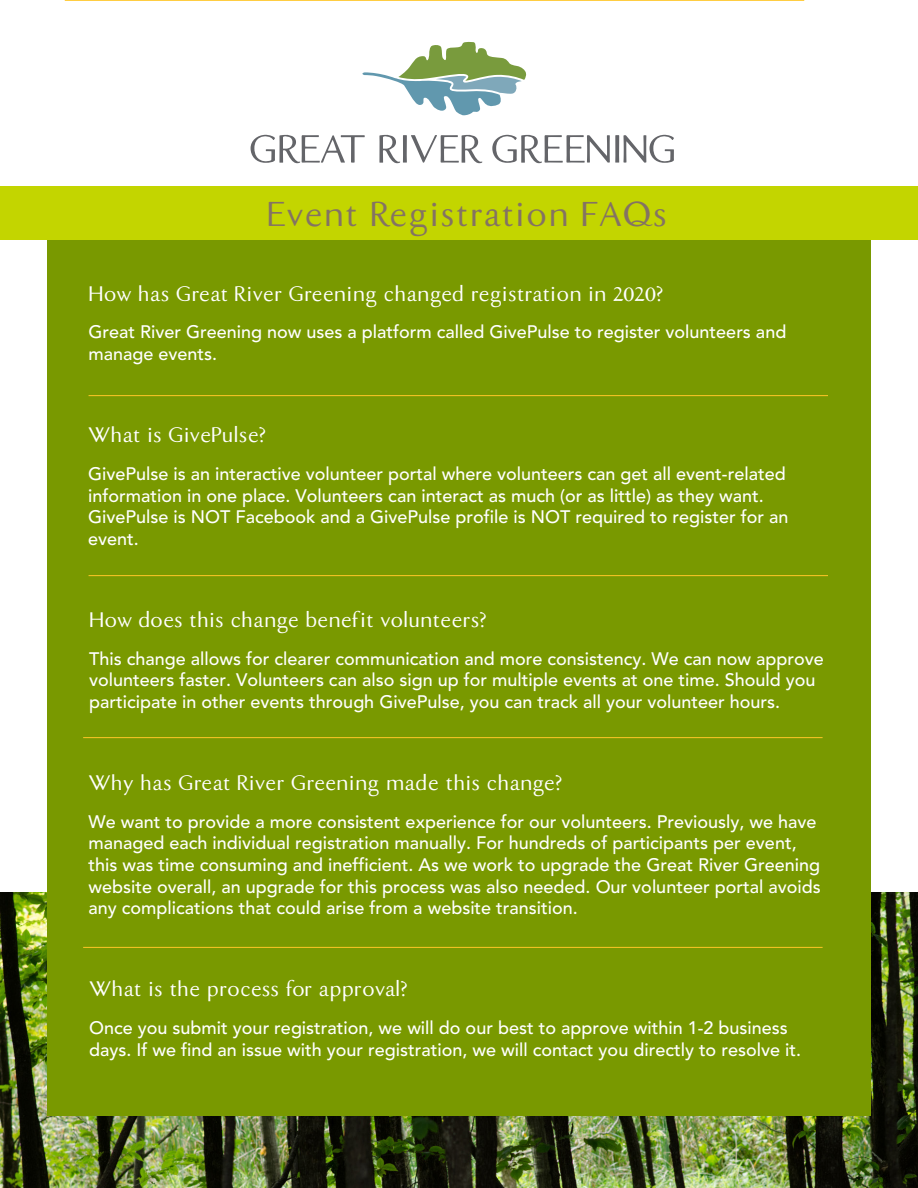
<style>
.page{position:relative;width:918px;height:1188px;background:#fff}
.page>*{position:absolute;margin:0;border:0;box-sizing:border-box;transform-origin:0 0}
.t1{font:34.5px "Dualis";letter-spacing:.03em;color:#847363}
.t2{font:21px "Dualis";color:#fff}
.t3{font:500 18px/21.6px "Avenir";color:#fff}
</style>
<div class="page">
<img style="left:0;top:892px;width:918px;height:296px">
<div style="left:47px;top:186px;width:824px;height:930px;background:#799900"></div>
<div style="left:0;top:186px;width:918px;height:54px;background:#c3d500"></div>
<hr style="left:89px;top:395px;width:739px;height:1px;background:#ffc627">
<hr style="left:65px;top:0;width:739px;height:1px;background:#ffc627">
<hr style="left:89px;top:575px;width:739px;height:1px;background:#ffc627">
<hr style="left:83px;top:737px;width:740px;height:1px;background:#ffc627">
<hr style="left:83px;top:947px;width:740px;height:1px;background:#ffc627">
<svg style="left:251px;top:135px;width:423px;height:28px"></svg>
<svg style="left:362px;top:41px;width:164px;height:74px"></svg>
<p class="t1" style="left:268px;top:195px;width:401px">Event Registration FAQs</p>
<p class="t2" style="left:89px;top:282px;width:576px">How has Great River Greening changed registration in 2020?</p>
<p class="t3" style="left:89px;top:322px;width:699px">Great River Greening now uses a platform called GivePulse to register volunteers and manage events.</p>
<p class="t2" style="left:88px;top:423px;width:179px">What is GivePulse?</p>
<p class="t3" style="left:88px;top:463px;width:702px">GivePulse is an interactive volunteer portal where volunteers can get all event-related information in one place. Volunteers can interact as much (or as little) as they want.<br>GivePulse is NOT Facebook and a GivePulse profile is NOT required to register for an event.</p>
<p class="t2" style="left:89px;top:608px;width:399px">How does this change benefit volunteers?</p>
<p class="t3" style="left:89px;top:648px;width:736px">This change allows for clearer communication and more consistency. We can now approve volunteers faster. Volunteers can also sign up for multiple events at one time. Should you participate in other events through GivePulse, you can track all your volunteer hours.</p>
<p class="t2" style="left:89px;top:771px;width:475px">Why has Great River Greening made this change?</p>
<p class="t3" style="left:89px;top:811px;width:734px">We want to provide a more consistent experience for our volunteers. Previously, we have managed each individual registration manually. For hundreds of participants per event, this was time consuming and inefficient. As we work to upgrade the Great River Greening website overall, an upgrade for this process was also needed. Our volunteer portal avoids any complications that could arise from a website transition.</p>
<p class="t2" style="left:89px;top:977px;width:320px">What is the process for approval?</p>
<p class="t3" style="left:89px;top:1017px;width:713px">Once you submit your registration, we will do our best to approve within 1-2 business days. If we find an issue with your registration, we will contact you directly to resolve it.</p>
</div>
